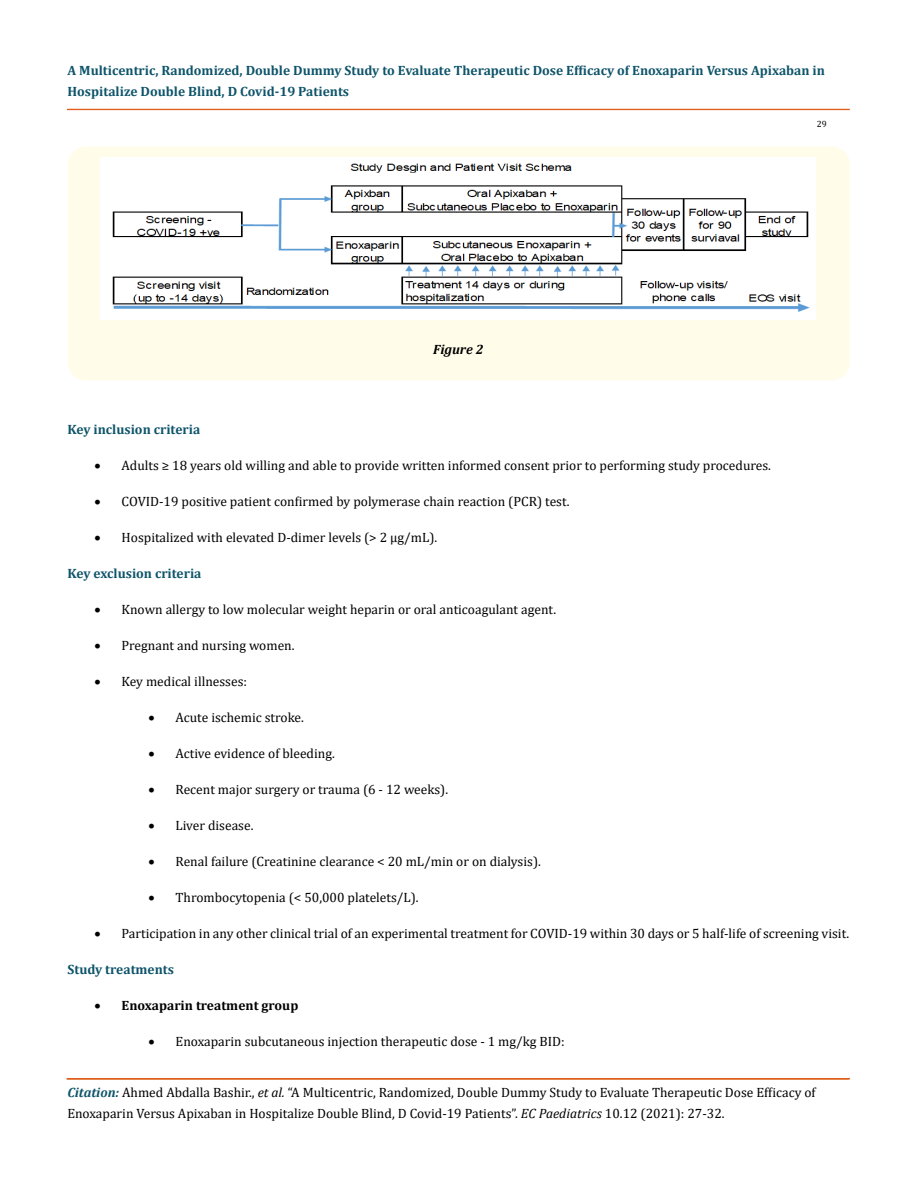
<style>
.page{position:relative;width:917px;height:1190px;background:#fff}
.page>*{position:absolute;margin:0;border:0;box-sizing:border-box;transform-origin:0 0}
.t1{font:13.5px/21px "Cambria";color:#000}
.t2{font:700 13.5px/21px "Cambria";color:#0e546a}
.t3{font:700 13.5px "Cambria";color:#000}
.t4{font:italic 700 13.5px "Cambria";color:#000}
.t5{font:9px "Cambria";color:#000}
.s1{font-weight:700;font-style:italic;color:#0e546a}
.s2{font-style:italic}
</style>
<div class="page">
<div style="left:67px;top:109px;width:782px;height:1px;border:1px solid #e05d1a"></div>
<div style="left:67px;top:1078px;width:782px;height:1px;border:1px solid #e05d1a"></div>
<div style="left:68px;top:147px;width:781px;height:233px;background:#fffde9;border-radius:18px"></div>
<img style="left:100px;top:158px;width:715px;height:162px">
<p class="t2" style="left:68px;top:59px;width:759px">A Multicentric, Randomized, Double Dummy Study to Evaluate Therapeutic Dose Efficacy of Enoxaparin Versus Apixaban in<br>Hospitalize Double Blind, D Covid-19 Patients</p>
<p class="t4" style="left:433px;top:340px;width:52px">Figure 2</p>
<p class="t5" style="left:816px;top:118px;width:11px">29</p>
<p class="t2" style="left:68px;top:418px;width:134px">Key inclusion criteria</p>
<p class="t1" style="left:94px;top:454px;width:678px">• Adults ≥ 18 years old willing and able to provide written informed consent prior to performing study procedures.</p>
<p class="t1" style="left:94px;top:490px;width:476px">• COVID-19 positive patient confirmed by polymerase chain reaction (PCR) test.</p>
<p class="t1" style="left:94px;top:526px;width:344px">• Hospitalized with elevated D-dimer levels (&gt; 2 µg/mL).</p>
<p class="t2" style="left:68px;top:562px;width:135px">Key exclusion criteria</p>
<p class="t1" style="left:94px;top:598px;width:463px">• Known allergy to low molecular weight heparin or oral anticoagulant agent.</p>
<p class="t1" style="left:94px;top:634px;width:201px">• Pregnant and nursing women.</p>
<p class="t1" style="left:94px;top:670px;width:154px">• Key medical illnesses:</p>
<p class="t1" style="left:148px;top:706px;width:157px">• Acute ischemic stroke.</p>
<p class="t1" style="left:148px;top:742px;width:188px">• Active evidence of bleeding.</p>
<p class="t1" style="left:148px;top:778px;width:301px">• Recent major surgery or trauma (6 - 12 weeks).</p>
<p class="t1" style="left:148px;top:814px;width:106px">• Liver disease.</p>
<p class="t1" style="left:148px;top:850px;width:394px">• Renal failure (Creatinine clearance &lt; 20 mL/min or on dialysis).</p>
<p class="t1" style="left:148px;top:886px;width:272px">• Thrombocytopenia (&lt; 50,000 platelets/L).</p>
<p class="t1" style="left:94px;top:922px;width:756px">• Participation in any other clinical trial of an experimental treatment for COVID-19 within 30 days or 5 half-life of screening visit.</p>
<p class="t2" style="left:68px;top:958px;width:108px">Study treatments</p>
<p class="t3" style="left:94px;top:995px;width:205px">• Enoxaparin treatment group</p>
<p class="t1" style="left:148px;top:1030px;width:417px">• Enoxaparin subcutaneous injection therapeutic dose - 1 mg/kg BID:</p>
<p class="t1" style="left:67px;top:1081px;width:749px"><span class="s1">Citation:</span> Ahmed Abdalla Bashir., <span class="s2">et al.</span> “A Multicentric, Randomized, Double Dummy Study to Evaluate Therapeutic Dose Efficacy of<br>Enoxaparin Versus Apixaban in Hospitalize Double Blind, D Covid-19 Patients”. <span class="s2">EC Paediatrics</span> 10.12 (2021): 27-32.</p>
</div>
